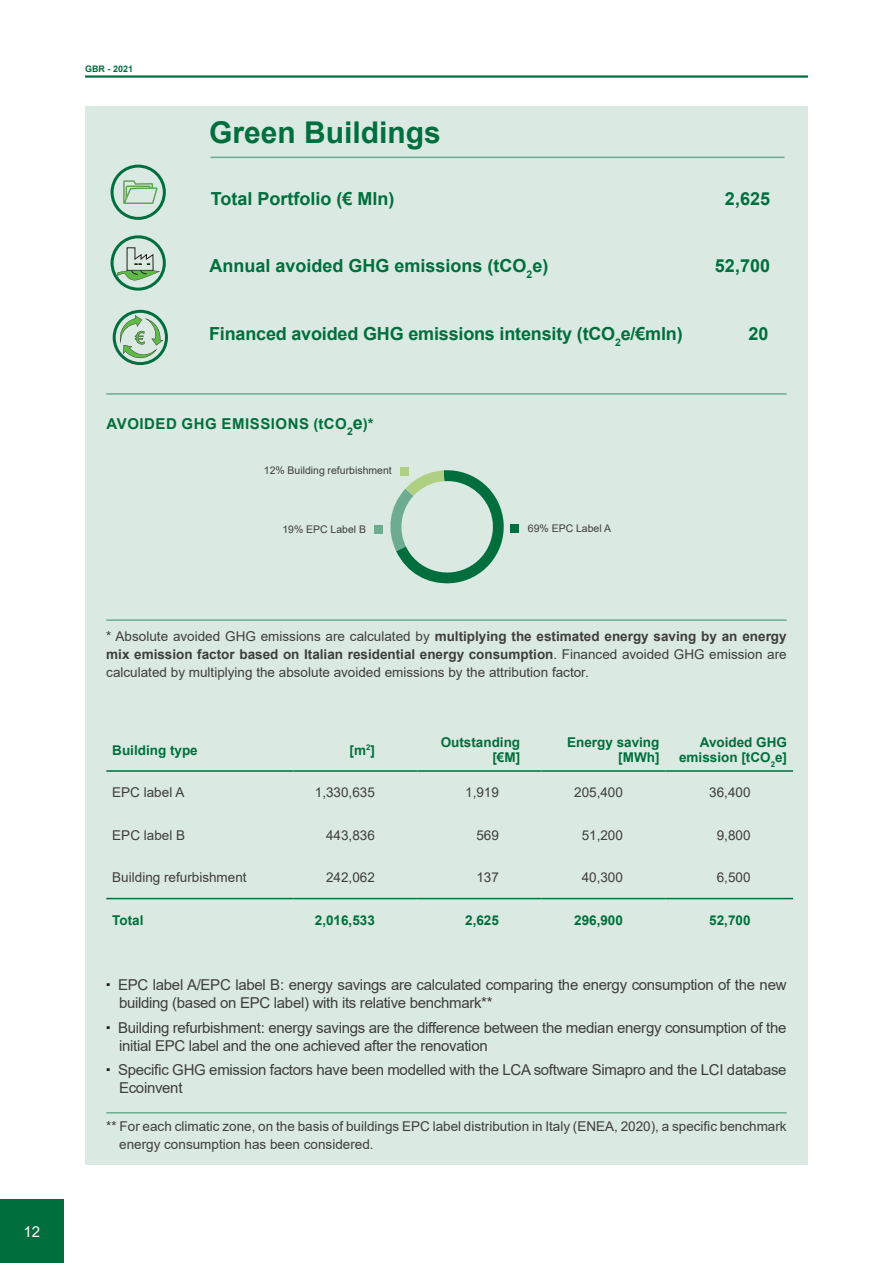
<style>
.page{position:relative;width:893px;height:1263px;background:#fff}
.page>*{position:absolute;margin:0;border:0;box-sizing:border-box;transform-origin:0 0}
.t1{font:700 30px "Arial";color:#006f3d}
.t2{font:700 18px "Arial";color:#006f3d}
.t3{font:15px/18px "Arial";letter-spacing:-.02em;color:#3e3e3f}
.t4{font:700 15px "Arial";letter-spacing:.035em;color:#006f3d}
.t5{font:15px "Arial";color:#fff}
.t6{font:13.5px/18px "Arial";color:#3e3e3f;text-align:justify}
.t7{font:700 13.5px/15px "Arial";color:#006f3d;text-align:right}
.t8{font:10.5px "Arial";color:#3e3e3f}
.t9{font:700 9px "Arial";color:#006f3d}
.s1{font-size:18px}
.s2{font-weight:700}
</style>
<div class="page">
<div style="left:0;top:1199px;width:64px;height:64px;background:#006f3d"></div>
<hr style="left:85px;top:75px;width:723px;height:3px;background:#006f3d">
<div style="left:85px;top:106px;width:723px;height:1059px;background:#dae9e1"></div>
<hr style="left:210px;top:157px;width:574px;height:1px;background:#006f3d">
<hr style="left:106px;top:393px;width:681px;height:2px;background:#006f3d">
<hr style="left:106px;top:1112px;width:681px;height:1px;background:#006f3d">
<hr style="left:106px;top:619px;width:681px;height:2px;background:#006f3d">
<hr style="left:106px;top:770px;width:187px;height:2px;background:#006f3d">
<hr style="left:293px;top:770px;width:124px;height:2px;background:#006f3d">
<hr style="left:417px;top:770px;width:124px;height:2px;background:#006f3d">
<hr style="left:541px;top:770px;width:124px;height:2px;background:#006f3d">
<hr style="left:665px;top:770px;width:128px;height:2px;background:#006f3d">
<hr style="left:106px;top:898px;width:187px;height:1px;background:#006f3d">
<hr style="left:293px;top:898px;width:124px;height:1px;background:#006f3d">
<hr style="left:417px;top:898px;width:124px;height:1px;background:#006f3d">
<hr style="left:541px;top:898px;width:124px;height:1px;background:#006f3d">
<hr style="left:665px;top:898px;width:128px;height:1px;background:#006f3d">
<div style="left:113px;top:310px;width:55px;height:55px;border:3px solid #006f3d;border-radius:50%"></div>
<svg style="left:118px;top:315px;width:45px;height:43px"></svg>
<div style="left:111px;top:235px;width:55px;height:56px;border:3px solid #006f3d;border-radius:50%"></div>
<svg style="left:117px;top:247px;width:43px;height:33px"></svg>
<div style="left:111px;top:165px;width:55px;height:55px;border:3px solid #006f3d;border-radius:50%"></div>
<svg style="left:123px;top:181px;width:34px;height:23px"></svg>
<div style="left:375px;top:525px;width:8px;height:9px;background:#6dac8f"></div>
<div style="left:400px;top:467px;width:9px;height:8px;background:#afcf83"></div>
<div style="left:510px;top:525px;width:9px;height:8px;background:#006f3d"></div>
<svg style="left:390px;top:470px;width:114px;height:114px"></svg>
<p class="t5" style="left:24px;top:1221px;width:18px">12</p>
<p class="t9" style="left:85px;top:62px;width:50px">GBR - 2021</p>
<h1 class="t1" style="left:209px;top:111px;width:233px">Green Buildings</h1>
<h2 class="t2" style="left:211px;top:186px;width:185px">Total Portfolio (€ Mln)</h2>
<h2 class="t2" style="left:725px;top:186px;width:47px">2,625</h2>
<h2 class="t2" style="left:209px;top:253px;width:340px">Annual avoided GHG emissions (tCO<sub>2</sub>e)</h2>
<h2 class="t2" style="left:715px;top:253px;width:57px">52,700</h2>
<h2 class="t2" style="left:209px;top:321px;width:475px">Financed avoided GHG emissions intensity (tCO<sub>2</sub>e/€mln)</h2>
<h2 class="t2" style="left:749px;top:321px;width:22px">20</h2>
<p class="t4" style="left:107px;top:413px;width:269px">AVOIDED GHG EMISSIONS (tCO<sub>2</sub><span class="s1">e</span>)*</p>
<p class="t8" style="left:264px;top:463px;width:129px">12% Building refurbishment</p>
<p class="t8" style="left:282px;top:522px;width:85px">19% EPC Label B</p>
<p class="t8" style="left:528px;top:521px;width:85px">69% EPC Label A</p>
<p class="t6" style="left:106px;top:627px;width:682px">* Absolute avoided GHG emissions are calculated by <span class="s2">multiplying the estimated energy saving by an energy mix emission factor based on Italian residential energy consumption</span>. Financed avoided GHG emission are calculated by multiplying the absolute avoided emissions by the attribution factor.</p>
<p class="t7" style="left:112px;top:742px;width:87px">Building type</p>
<p class="t7" style="left:350px;top:742px;width:27px">[m<sup>2</sup>]</p>
<p class="t7" style="left:441px;top:735px;width:81px">Outstanding [€M]</p>
<p class="t7" style="left:567px;top:735px;width:94px">Energy saving [MWh]</p>
<p class="t7" style="left:679px;top:735px;width:109px">Avoided GHG emission [tCO<sub>2</sub>e]</p>
<p class="t6" style="left:112px;top:783px;width:74px">EPC label A</p>
<p class="t6" style="left:315px;top:783px;width:62px">1,330,635</p>
<p class="t6" style="left:465px;top:783px;width:35px">1,919</p>
<p class="t6" style="left:574px;top:783px;width:50px">205,400</p>
<p class="t6" style="left:709px;top:783px;width:43px">36,400</p>
<p class="t6" style="left:112px;top:826px;width:74px">EPC label B</p>
<p class="t6" style="left:326px;top:826px;width:50px">443,836</p>
<p class="t6" style="left:476px;top:826px;width:24px">569</p>
<p class="t6" style="left:582px;top:826px;width:43px">51,200</p>
<p class="t6" style="left:717px;top:826px;width:35px">9,800</p>
<p class="t6" style="left:112px;top:868px;width:136px">Building refurbishment</p>
<p class="t6" style="left:326px;top:868px;width:50px">242,062</p>
<p class="t6" style="left:476px;top:868px;width:24px">137</p>
<p class="t6" style="left:582px;top:868px;width:43px">40,300</p>
<p class="t6" style="left:717px;top:868px;width:35px">6,500</p>
<p class="t7" style="left:112px;top:913px;width:33px">Total</p>
<p class="t7" style="left:315px;top:913px;width:62px">2,016,533</p>
<p class="t7" style="left:465px;top:913px;width:35px">2,625</p>
<p class="t7" style="left:574px;top:913px;width:50px">296,900</p>
<p class="t7" style="left:709px;top:913px;width:43px">52,700</p>
<p class="t3" style="left:118px;top:976px;width:670px">EPC label A/EPC label B: energy savings are calculated comparing the energy consumption of the new building (based on EPC label) with its relative benchmark**</p>
<p class="t3" style="left:118px;top:1018px;width:670px">Building refurbishment: energy savings are the difference between the median energy consumption of the initial EPC label and the one achieved after the renovation</p>
<p class="t3" style="left:118px;top:1060px;width:670px">Specific GHG emission factors have been modelled with the LCA software Simapro and the LCI database<br>Ecoinvent</p>
<p class="t6" style="left:119px;top:1117px;width:669px;text-indent:-13px">** For each climatic zone, on the basis of buildings EPC label distribution in Italy (ENEA, 2020), a specific benchmark energy consumption has been considered.</p>
</div>
